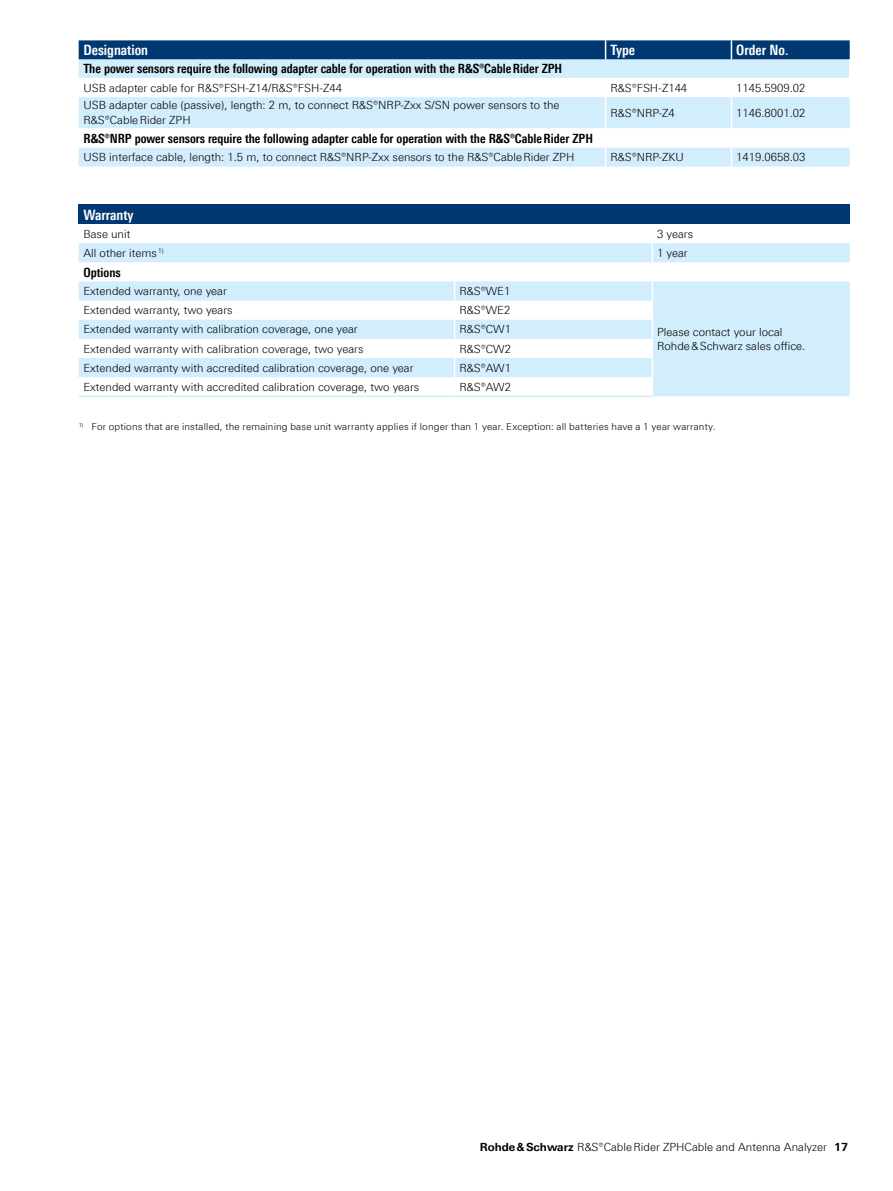
<style>
.page{position:relative;width:893px;height:1191px;background:#fff}
.page>*{position:absolute;margin:0;border:0;box-sizing:border-box;transform-origin:0 0}
.Tabellenueberschrift{font:700 14.25px "Linotype Univers 620 Cn";color:#fff}
.Tabellefett{font:700 12.75px "Linotype Univers 620 Cn";color:#000}
.Tabelletext{font:300 11.25px/14.7px "Linotype Univers 330";color:#000}
.Fussnote{font:300 9.75px "Linotype Univers 330";letter-spacing:.02em;color:#000}
.s1{font-family:"Linotype Univers 630";font-weight:700}
</style>
<div class="page">
<svg style="left:79px;top:147px;width:771px;height:20px;background:#d4edfc"></svg>
<div style="left:79px;top:97px;width:771px;height:31px;background:#d2edfc"></div>
<hr style="left:605px;top:97px;width:1px;height:31px;background:#fff">
<hr style="left:731px;top:97px;width:1px;height:31px;background:#fff">
<svg style="left:605px;top:147px;width:1px;height:20px"></svg>
<svg style="left:731px;top:147px;width:1px;height:20px"></svg>
<svg style="left:79px;top:40px;width:771px;height:38px;background:#6a93b7"></svg>
<div style="left:79px;top:205px;width:771px;height:19px;background:#003872"></div>
<svg style="left:79px;top:243px;width:771px;height:153px;fill:#d2edfc"></svg>
<svg style="left:652px;top:243px;width:1px;height:19px"></svg>
<svg style="left:454px;top:281px;width:1px;height:114px"></svg>
<svg style="left:652px;top:281px;width:1px;height:114px"></svg>
<svg style="left:849px;top:262px;width:1px;height:19px"></svg>
<hr style="left:79px;top:395px;width:376px;height:2px;background:#d2edfc">
<hr style="left:455px;top:395px;width:198px;height:2px;background:#d2edfc">
<p class="Tabellenueberschrift" style="left:83px;top:42px;width:66px">Designation</p>
<p class="Tabellenueberschrift" style="left:610px;top:42px;width:26px">Type</p>
<p class="Tabellenueberschrift" style="left:736px;top:42px;width:54px">Order No.</p>
<p class="Tabellefett" style="left:83px;top:61px;width:480px">The power sensors require the following adapter cable for operation with the R&amp;S®CableRider ZPH</p>
<p class="Tabelletext" style="left:83px;top:80px;width:260px">USB adapter cable for R&amp;S®FSH-Z14/R&amp;S®FSH-Z44</p>
<p class="Tabelletext" style="left:610px;top:80px;width:78px">R&amp;S®FSH-Z144</p>
<p class="Tabelletext" style="left:736px;top:80px;width:71px">1145.5909.02</p>
<p class="Tabelletext" style="left:83px;top:98px;width:478px">USB adapter cable (passive), length: 2 m, to connect R&amp;S®NRP-Zxx S/SN power sensors to the<br>R&amp;S®CableRider ZPH</p>
<p class="Tabelletext" style="left:610px;top:105px;width:66px">R&amp;S®NRP-Z4</p>
<p class="Tabelletext" style="left:736px;top:105px;width:71px">1146.8001.02</p>
<p class="Tabellefett" style="left:83px;top:130px;width:511px">R&amp;S®NRP power sensors require the following adapter cable for operation with the R&amp;S®CableRider ZPH</p>
<p class="Tabelletext" style="left:83px;top:150px;width:492px">USB interface cable, length: 1.5 m, to connect R&amp;S®NRP-Zxx sensors to the R&amp;S®CableRider ZPH</p>
<p class="Tabelletext" style="left:610px;top:150px;width:75px">R&amp;S®NRP-ZKU</p>
<p class="Tabelletext" style="left:736px;top:150px;width:71px">1419.0658.03</p>
<p class="Tabellenueberschrift" style="left:83px;top:206px;width:52px">Warranty</p>
<p class="Tabelletext" style="left:83px;top:226px;width:48px">Base unit</p>
<p class="Tabelletext" style="left:657px;top:226px;width:38px">3 years</p>
<p class="Tabelletext" style="left:83px;top:245px;width:82px">All other items <sup>1)</sup></p>
<p class="Tabelletext" style="left:657px;top:245px;width:32px">1 year</p>
<p class="Tabellefett" style="left:83px;top:264px;width:39px">Options</p>
<p class="Tabelletext" style="left:83px;top:284px;width:145px">Extended warranty, one year</p>
<p class="Tabelletext" style="left:459px;top:284px;width:52px">R&amp;S®WE1</p>
<p class="Tabelletext" style="left:657px;top:324px;width:150px">Please contact your local<br>Rohde&amp;Schwarz sales office.</p>
<p class="Tabelletext" style="left:83px;top:303px;width:151px">Extended warranty, two years</p>
<p class="Tabelletext" style="left:459px;top:303px;width:52px">R&amp;S®WE2</p>
<p class="Tabelletext" style="left:83px;top:322px;width:276px">Extended warranty with calibration coverage, one year</p>
<p class="Tabelletext" style="left:459px;top:322px;width:53px">R&amp;S®CW1</p>
<p class="Tabelletext" style="left:83px;top:341px;width:281px">Extended warranty with calibration coverage, two years</p>
<p class="Tabelletext" style="left:459px;top:341px;width:53px">R&amp;S®CW2</p>
<p class="Tabelletext" style="left:83px;top:360px;width:332px">Extended warranty with accredited calibration coverage, one year</p>
<p class="Tabelletext" style="left:459px;top:360px;width:53px">R&amp;S®AW1</p>
<p class="Tabelletext" style="left:83px;top:379px;width:337px">Extended warranty with accredited calibration coverage, two years</p>
<p class="Tabelletext" style="left:459px;top:379px;width:53px">R&amp;S®AW2</p>
<p class="Fussnote" style="left:79px;top:420px;width:638px"><sup>1)</sup> For options that are installed, the remaining base unit warranty applies if longer than 1 year. Exception: all batteries have a 1 year warranty.</p>
<p class="Tabelletext" style="left:480px;top:1139px;width:370px"><span class="s1">Rohde&amp;Schwarz</span> R&amp;S®CableRider ZPHCable and Antenna Analyzer <span class="s1">17</span></p>
</div>
